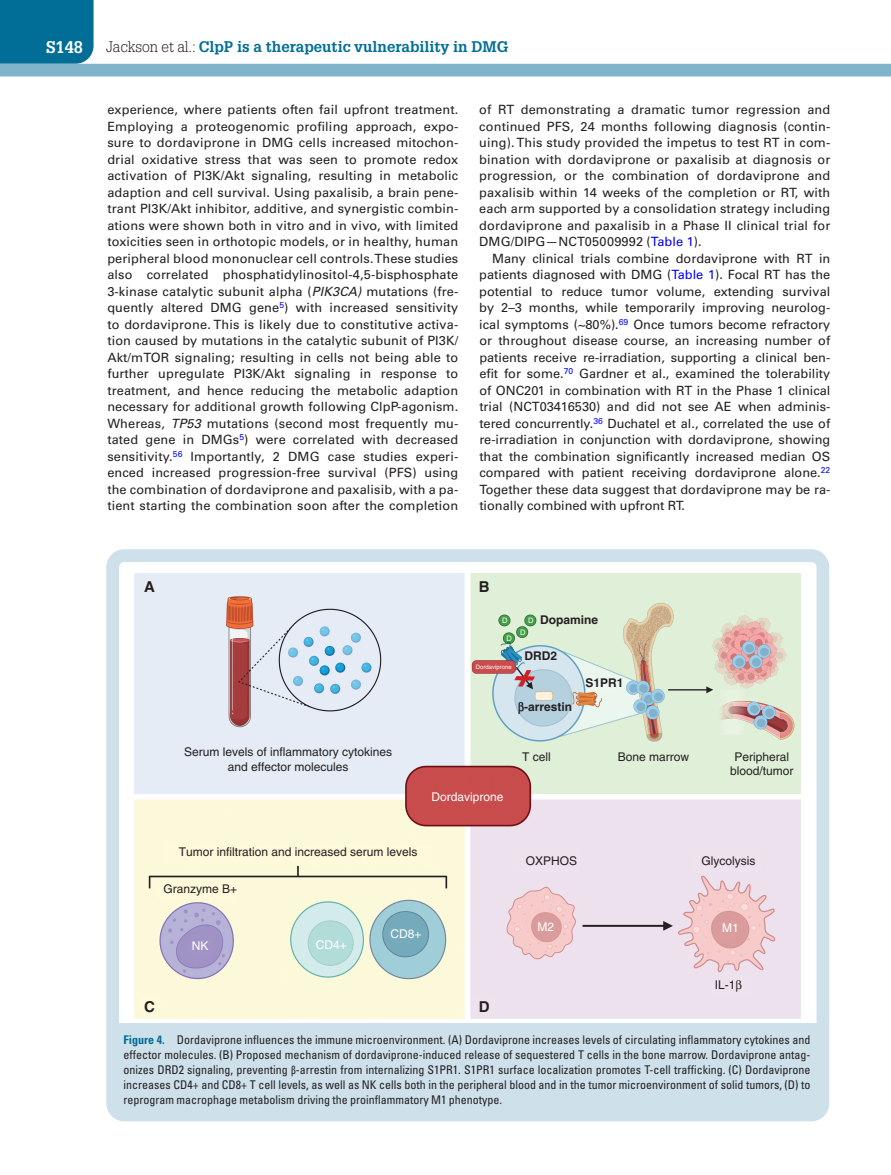
<style>
.page{position:relative;width:891px;height:1175px;background:#fff}
.page>*{position:absolute;margin:0;border:0;box-sizing:border-box;transform-origin:0 0}
.t1{font:700 16.5px "Glypha LT Std";color:#fff}
.t2{font:700 15px "Glypha LT Std";color:#006e96}
.t3{font:700 15px "Helvetica";color:#231f20}
.t4{font:12.75px/16.5px "Univers LT Std";letter-spacing:.01em;color:#231f20;text-align:justify}
.t5{font:condensed 12px/15px "Univers LT Std";color:#231f20;text-align:justify}
.t6{font:12px/14.4px "Helvetica";color:#231f20;text-align:center}
.t7{font:700 12px "Helvetica";color:#231f20}
.t8{font:12px "Helvetica";color:#fff}
.t9{font:7.5px "Helvetica";color:#fff}
.t10{font:6px "Helvetica";color:#fff}
.s1{font-weight:300;color:#231f20}
.s2{font-style:italic}
.s3{color:#00f}
.s4{font-weight:700;color:#006e96}
.s5{font-family:"Myriad Pro"}
</style>
<div class="page">
<div style="left:0;top:0;width:94px;height:64px;background:#006e96"></div>
<div style="left:0;top:64px;width:891px;height:12px;background:#7fb4ca"></div>
<img style="left:135px;top:573px;width:666px;height:445px">
<div style="left:118px;top:1023px;width:700px;height:88px;background:#cee0ea"></div>
<div style="left:106px;top:549px;width:723px;height:572px;border:13px solid #cee0ea;border-radius:12px"></div>
<svg style="left:518px;top:701px;width:6px;height:13px"></svg>
<svg style="left:736px;top:979px;width:6px;height:12px"></svg>
<p class="t1" style="left:46px;top:37px;width:38px">S148</p>
<p class="t2" style="left:106px;top:37px;width:404px"><span class="s1">Jackson et al.:</span> ClpP is a therapeutic vulnerability in DMG</p>
<p class="t4" style="left:107px;top:102px;width:353px">experience, where patients often fail upfront treatment.<br>Employing a proteogenomic profiling approach, expo&shy;sure to dordaviprone in DMG cells increased mitochon&shy;drial oxidative stress that was seen to promote redox activation of PI3K/Akt signaling, resulting in metabolic adaption and cell survival. Using paxalisib, a brain pene&shy;trant PI3K/Akt inhibitor, additive, and synergistic combin&shy;ations were shown both in vitro and in vivo, with limited toxicities seen in orthotopic models, or in healthy, human peripheral blood mononuclear cell controls. These studies also correlated phosphatidylinositol-4,5-bisphosphate 3-kinase catalytic subunit alpha (<span class="s2">PIK3CA)</span> mutations (fre&shy;quently altered DMG gene<sup>5</sup>) with increased sensitivity to dordaviprone. This is likely due to constitutive activa&shy;tion caused by mutations in the catalytic subunit of PI3K/ Akt/mTOR signaling; resulting in cells not being able to further upregulate PI3K/Akt signaling in response to treatment, and hence reducing the metabolic adaption necessary for additional growth following ClpP-agonism.<br>Whereas, <span class="s2">TP53</span> mutations (second most frequently mu&shy;tated gene in DMGs<sup>5</sup>) were correlated with decreased sensitivity.<sup>56</sup> Importantly, 2 DMG case studies experi&shy;enced increased progression-free survival (PFS) using the combination of dordaviprone and paxalisib, with a pa&shy;tient starting the combination soon after the completion</p>
<p class="t4" style="left:479px;top:102px;width:353px">of RT demonstrating a dramatic tumor regression and continued PFS, 24 months following diagnosis (contin&shy;uing). This study provided the impetus to test RT in com&shy;bination with dordaviprone or paxalisib at diagnosis or progression, or the combination of dordaviprone and paxalisib within 14 weeks of the completion or RT, with each arm supported by a consolidation strategy including dordaviprone and paxalisib in a Phase II clinical trial for DMG/DIPG—NCT05009992 (<span class="s3">Table 1</span>).</p>
<p class="t4" style="left:479px;top:250px;width:353px;text-indent:13px">Many clinical trials combine dordaviprone with RT in patients diagnosed with DMG (<span class="s3">Table 1</span>). Focal RT has the potential to reduce tumor volume, extending survival by 2–3 months, while temporarily improving neurolog&shy;ical symptoms (~80%).<sup>69</sup> Once tumors become refractory or throughout disease course, an increasing number of patients receive re-irradiation, supporting a clinical ben&shy;efit for some.<sup>70</sup> Gardner et al., examined the tolerability of ONC201 in combination with RT in the Phase 1 clinical trial (NCT03416530) and did not see AE when adminis&shy;tered concurrently.<sup>36</sup> Duchatel et al., correlated the use of re-irradiation in conjunction with dordaviprone, showing that the combination significantly increased median OS compared with patient receiving dordaviprone alone.<sup>22<br></sup>Together these data suggest that dordaviprone may be ra&shy;tionally combined with upfront RT.</p>
<p class="t3" style="left:144px;top:577px;width:12px">A</p>
<p class="t3" style="left:479px;top:577px;width:12px">B</p>
<p class="t9" style="left:502px;top:616px;width:7px">D</p>
<p class="t9" style="left:507px;top:634px;width:7px">D</p>
<p class="t10" style="left:476px;top:663px;width:38px">Dordaviprone</p>
<p class="t7" style="left:540px;top:612px;width:60px">Dopamine</p>
<p class="t9" style="left:528px;top:616px;width:7px">D</p>
<p class="t9" style="left:520px;top:628px;width:7px">D</p>
<p class="t7" style="left:524px;top:648px;width:34px">DRD2</p>
<p class="t7" style="left:524px;top:699px;width:50px">-arrestin</p>
<p class="t7" style="left:585px;top:675px;width:40px">S1PR1</p>
<p class="t6" style="left:184px;top:745px;width:210px">Serum levels of inflammatory cytokines and effector molecules</p>
<p class="t8" style="left:431px;top:790px;width:74px">Dordaviprone</p>
<p class="t6" style="left:522px;top:749px;width:30px">T cell</p>
<p class="t6" style="left:730px;top:749px;width:65px">Peripheral blood/tumor</p>
<p class="t6" style="left:618px;top:749px;width:73px">Bone marrow</p>
<p class="t6" style="left:179px;top:845px;width:240px">Tumor infiltration and increased serum levels</p>
<p class="t6" style="left:163px;top:881px;width:75px">Granzyme B+</p>
<p class="t8" style="left:192px;top:938px;width:18px">NK</p>
<p class="t8" style="left:316px;top:937px;width:33px">CD4+</p>
<p class="t8" style="left:390px;top:926px;width:33px">CD8+</p>
<p class="t6" style="left:526px;top:853px;width:53px">OXPHOS</p>
<p class="t6" style="left:702px;top:853px;width:55px">Glycolysis</p>
<p class="t8" style="left:538px;top:919px;width:18px">M2</p>
<p class="t8" style="left:722px;top:921px;width:18px">M1</p>
<p class="t6" style="left:715px;top:977px;width:22px">IL-1</p>
<p class="t3" style="left:144px;top:997px;width:12px">C</p>
<p class="t3" style="left:479px;top:997px;width:12px">D</p>
<p class="t5" style="left:124px;top:1032px;width:688px"><span class="s4">Figure 4.</span> Dordaviprone influences the immune microenvironment. (A) Dordaviprone increases levels of circulating inflammatory cytokines and effector molecules. (B) Proposed mechanism of dordaviprone-induced release of sequestered T cells in the bone marrow. Dordaviprone antag&shy;onizes DRD2 signaling, preventing <span class="s5">β</span>-arrestin from internalizing S1PR1. S1PR1 surface localization promotes T-cell trafficking. (C) Dordaviprone increases CD4+ and CD8+ T cell levels, as well as NK cells both in the peripheral blood and in the tumor microenvironment of solid tumors, (D) to reprogram macrophage metabolism driving the proinflammatory M1 phenotype.</p>
</div>
